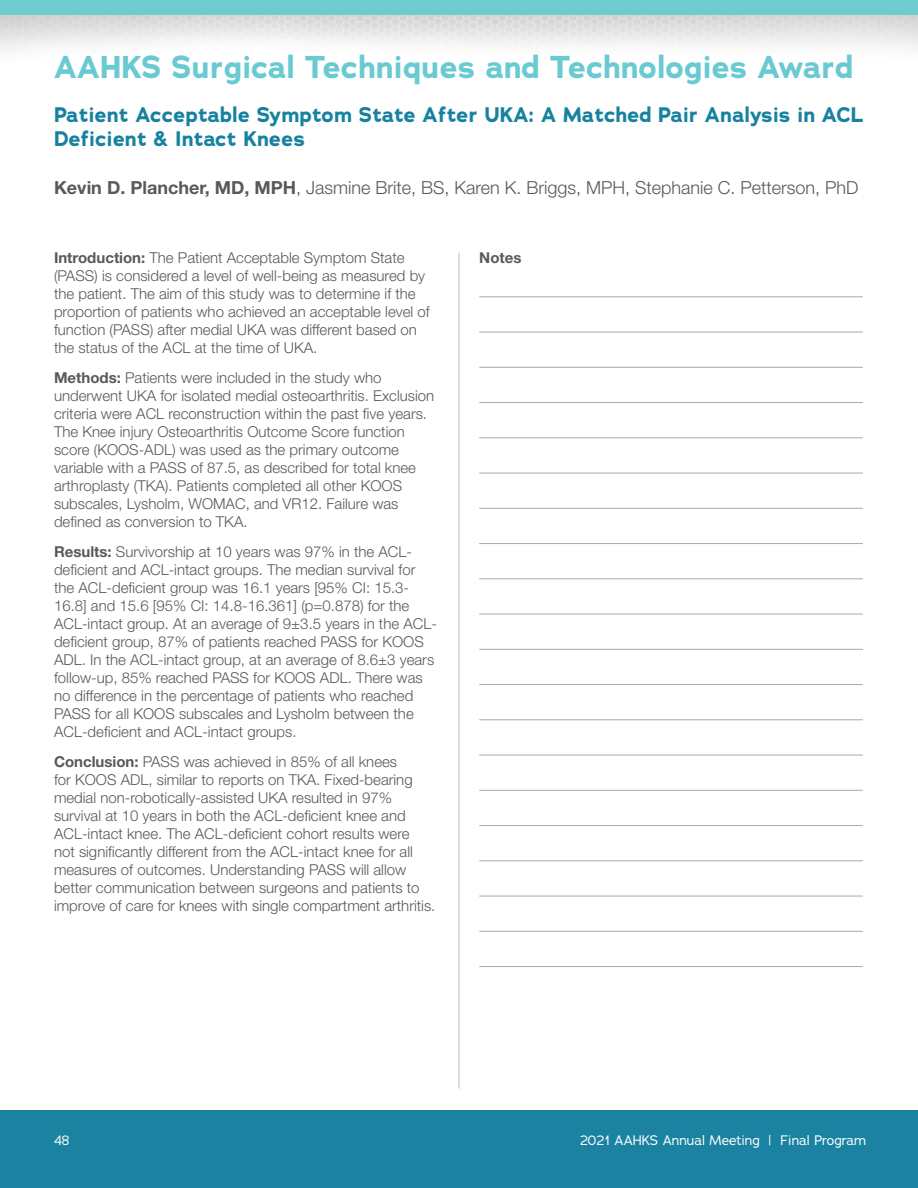
<style>
.page{position:relative;width:918px;height:1188px;background:#fff}
.page>*{position:absolute;margin:0;border:0;box-sizing:border-box;transform-origin:0 0}
.t1{font:700 31.5px "Adrianna";color:#6acad1}
.t2{font:700 21px/24px "Adrianna";color:#1782a0}
.t3{font:300 18px "Helvetica Neue LT Std";color:#58595b}
.t4{font:300 15px/18px "Helvetica Neue LT Std";color:#58595b}
.t5{font:700 15px "Helvetica Neue LT Std";color:#58595b}
.t6{font:13.5px "Adrianna";color:#fff}
.s1{font-weight:700}
</style>
<div class="page">
<div style="left:0;top:1110px;width:918px;height:78px;background:#1b83a1"></div>
<hr style="left:459px;top:253px;width:1px;height:836px;background:#bcbec0">
<div style="left:0;top:0;width:918px;height:15px;background:#70cbd0"></div>
<hr style="left:479px;top:296px;width:384px;height:1px;background:#a7a9ac">
<hr style="left:479px;top:332px;width:384px;height:1px;background:#a7a9ac">
<hr style="left:479px;top:367px;width:384px;height:1px;background:#a7a9ac">
<hr style="left:479px;top:402px;width:384px;height:1px;background:#a7a9ac">
<hr style="left:479px;top:437px;width:384px;height:1px;background:#a7a9ac">
<hr style="left:479px;top:473px;width:384px;height:1px;background:#a7a9ac">
<hr style="left:479px;top:508px;width:384px;height:1px;background:#a7a9ac">
<hr style="left:479px;top:543px;width:384px;height:1px;background:#a7a9ac">
<hr style="left:479px;top:578px;width:384px;height:1px;background:#a7a9ac">
<hr style="left:479px;top:614px;width:384px;height:1px;background:#a7a9ac">
<hr style="left:479px;top:649px;width:384px;height:1px;background:#a7a9ac">
<hr style="left:479px;top:684px;width:384px;height:1px;background:#a7a9ac">
<hr style="left:479px;top:719px;width:384px;height:1px;background:#a7a9ac">
<hr style="left:479px;top:755px;width:384px;height:1px;background:#a7a9ac">
<hr style="left:479px;top:790px;width:384px;height:1px;background:#a7a9ac">
<hr style="left:479px;top:825px;width:384px;height:1px;background:#a7a9ac">
<hr style="left:479px;top:860px;width:384px;height:1px;background:#a7a9ac">
<hr style="left:479px;top:896px;width:384px;height:1px;background:#a7a9ac">
<hr style="left:479px;top:931px;width:384px;height:1px;background:#a7a9ac">
<hr style="left:479px;top:966px;width:384px;height:1px;background:#a7a9ac">
<h1 class="t1" style="left:54px;top:46px;width:801px">AAHKS Surgical Techniques and Technologies Award</h1>
<h2 class="t2" style="left:54px;top:103px;width:811px">Patient Acceptable Symptom State After UKA: A Matched Pair Analysis in ACL<br>Deficient &amp; Intact Knees</h2>
<p class="t3" style="left:54px;top:177px;width:806px"><span class="s1">Kevin D. Plancher, MD, MPH</span>, Jasmine Brite, BS, Karen K. Briggs, MPH, Stephanie C. Petterson, PhD</p>
<p class="t4" style="left:54px;top:249px;width:377px"><span class="s1">Introduction:</span> The Patient Acceptable Symptom State (PASS) is considered a level of well-being as measured by the patient. The aim of this study was to determine if the proportion of patients who achieved an acceptable level of function (PASS) after medial UKA was different based on the status of the ACL at the time of UKA.</p>
<p class="t4" style="left:54px;top:369px;width:382px"><span class="s1">Methods:</span> Patients were included in the study who underwent UKA for isolated medial osteoarthritis. Exclusion criteria were ACL reconstruction within the past five years.<br>The Knee injury Osteoarthritis Outcome Score function score (KOOS-ADL) was used as the primary outcome variable with a PASS of 87.5, as described for total knee arthroplasty (TKA). Patients completed all other KOOS subscales, Lysholm, WOMAC, and VR12. Failure was defined as conversion to TKA.</p>
<p class="t4" style="left:54px;top:543px;width:385px"><span class="s1">Results:</span> Survivorship at 10 years was 97% in the ACL&shy;deficient and ACL-intact groups. The median survival for the ACL-deficient group was 16.1 years [95% CI: 15.3- 16.8] and 15.6 [95% CI: 14.8-16.361] (p=0.878) for the ACL-intact group. At an average of 9±3.5 years in the ACL&shy;deficient group, 87% of patients reached PASS for KOOS ADL. In the ACL-intact group, at an average of 8.6±3 years follow-up, 85% reached PASS for KOOS ADL. There was no difference in the percentage of patients who reached PASS for all KOOS subscales and Lysholm between the ACL-deficient and ACL-intact groups.</p>
<p class="t4" style="left:54px;top:753px;width:383px"><span class="s1">Conclusion:</span> PASS was achieved in 85% of all knees<br>for KOOS ADL, similar to reports on TKA. Fixed-bearing medial non-robotically-assisted UKA resulted in 97% survival at 10 years in both the ACL-deficient knee and ACL-intact knee. The ACL-deficient cohort results were<br>not significantly different from the ACL-intact knee for all measures of outcomes. Understanding PASS will allow better communication between surgeons and patients to improve of care for knees with single compartment arthritis.</p>
<p class="t5" style="left:479px;top:249px;width:44px">Notes</p>
<p class="t6" style="left:54px;top:1131px;width:17px">48</p>
<p class="t6" style="left:580px;top:1131px;width:288px">2021 AAHKS Annual Meeting | Final Program</p>
</div>
